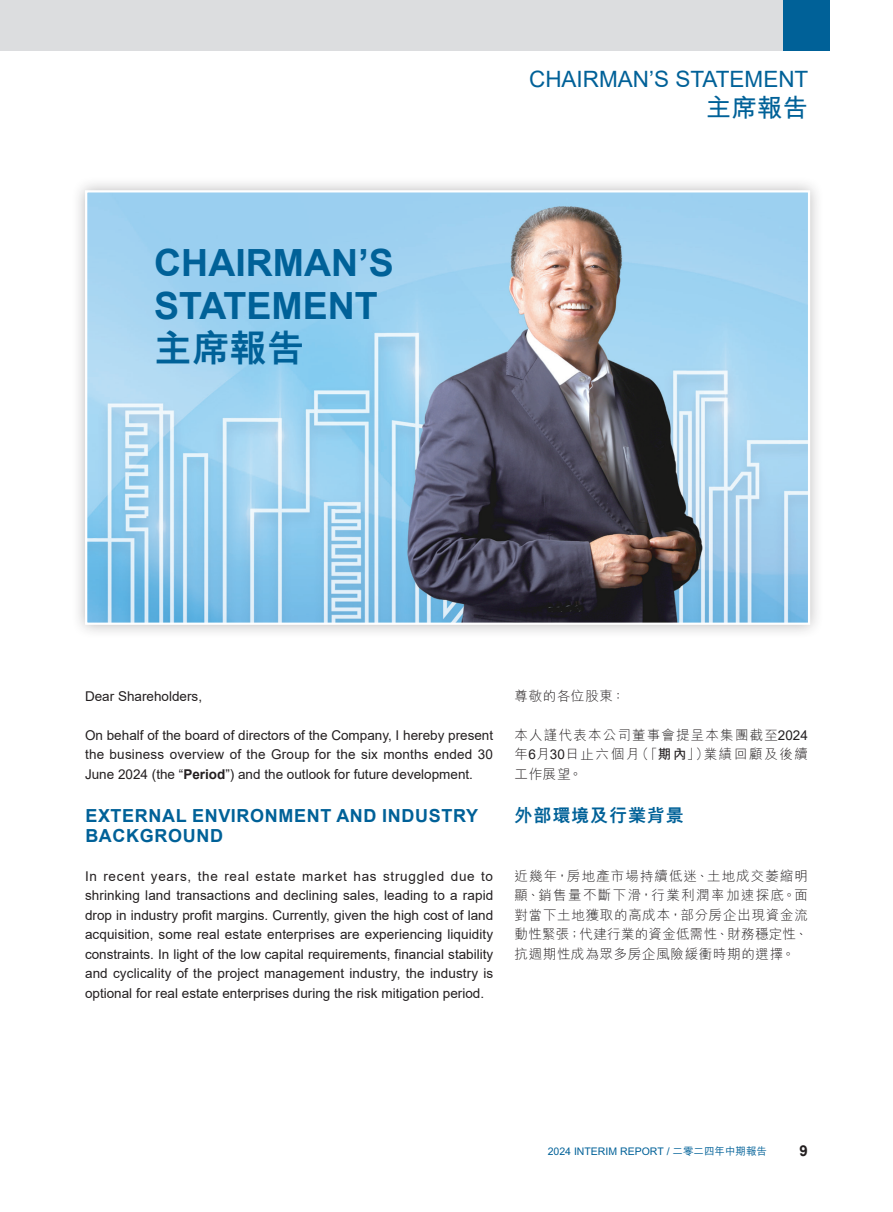
<style>
.page{position:relative;width:893px;height:1212px;background:#fff}
.page>*{position:absolute;margin:0;border:0;box-sizing:border-box;transform-origin:0 0}
.t1{font:700 37.5px/42.8px "Arial";color:#006198}
.t2{font:800 37.5px "M Hei HK";color:#006198}
.t3{font:700 25.5px "M Hei HK";color:#006198}
.t4{font:22.5px "Arial";color:#006198}
.t5{font:700 18px/19.5px "Arial";letter-spacing:.035em;color:#006198}
.t6{font:800 18px "M Hei HK";letter-spacing:.05em;color:#006198}
.t7{font:700 15px "Arial";color:#231f20}
.t8{font:13.5px/19.5px "Arial";color:#231f20;text-align:justify}
.t9{font:300 13.5px/19.5px "M Hei HK";letter-spacing:.05em;color:#231f20;text-align:justify}
.t10{font:500 10.5px "M Hei HK";color:#006198}
.s1{font-weight:700}
.s2{font-family:"Arial";font-weight:400}
</style>
<div class="page">
<div style="left:782px;top:0;width:47px;height:51px;background:#006198"></div>
<div style="left:0;top:0;width:782px;height:51px;background:#dcdddf"></div>
<div style="left:71px;top:176px;width:753px;height:463px;background:#231f20;opacity:.3"></div>
<img style="left:88px;top:193px;width:719px;height:429px">
<div style="left:85px;top:190px;width:725px;height:435px;border:2px solid #fff"></div>
<h1 class="t1" style="left:154px;top:242px;width:241px">CHAIRMAN’S<br>STATEMENT</h1>
<h1 class="t2" style="left:154px;top:329px;width:151px">主席報告</h1>
<h3 class="t4" style="left:529px;top:63px;width:281px">CHAIRMAN’S STATEMENT</h3>
<h2 class="t3" style="left:706px;top:89px;width:103px">主席報告</h2>
<p class="t8" style="left:85px;top:686px;width:119px">Dear Shareholders,</p>
<p class="t8" style="left:85px;top:725px;width:410px">On behalf of the board of directors of the Company, I hereby present the business overview of the Group for the six months ended 30<br>June 2024 (the “<span class="s1">Period</span>”) and the outlook for future development.</p>
<h3 class="t5" style="left:85px;top:806px;width:394px">EXTERNAL ENVIRONMENT AND INDUSTRY<br>BACKGROUND</h3>
<p class="t8" style="left:85px;top:866px;width:410px">In recent years, the real estate market has struggled due to shrinking land transactions and declining sales, leading to a rapid drop in industry profit margins. Currently, given the high cost of land acquisition, some real estate enterprises are experiencing liquidity constraints. In light of the low capital requirements, financial stability and cyclicality of the project management industry, the industry is optional for real estate enterprises during the risk mitigation period.</p>
<p class="t9" style="left:515px;top:686px;width:112px">尊敬的各位股東：</p>
<p class="t9" style="left:515px;top:725px;width:295px">本人謹代表本公司董事會提呈本集團截至<span class="s2">2024</span>年<span class="s2">6</span>月<span class="s2">30</span>日止六個月（「<span class="s1">期內</span>」）業績回顧及後續工作展望。</p>
<h3 class="t6" style="left:515px;top:806px;width:171px">外部環境及行業背景</h3>
<p class="t9" style="left:515px;top:866px;width:295px">近幾年，房地產市場持續低迷、土地成交萎縮明顯、銷售量不斷下滑，行業利潤率加速探底。面對當下土地獲取的高成本，部分房企出現資金流動性緊張；代建行業的資金低需性、財務穩定性、抗週期性成為眾多房企風險緩衝時期的選擇。</p>
<p class="t10" style="left:548px;top:1144px;width:221px">2024 INTERIM REPORT / 二零二四年中期報告</p>
<p class="t7" style="left:800px;top:1140px;width:10px">9</p>
</div>
